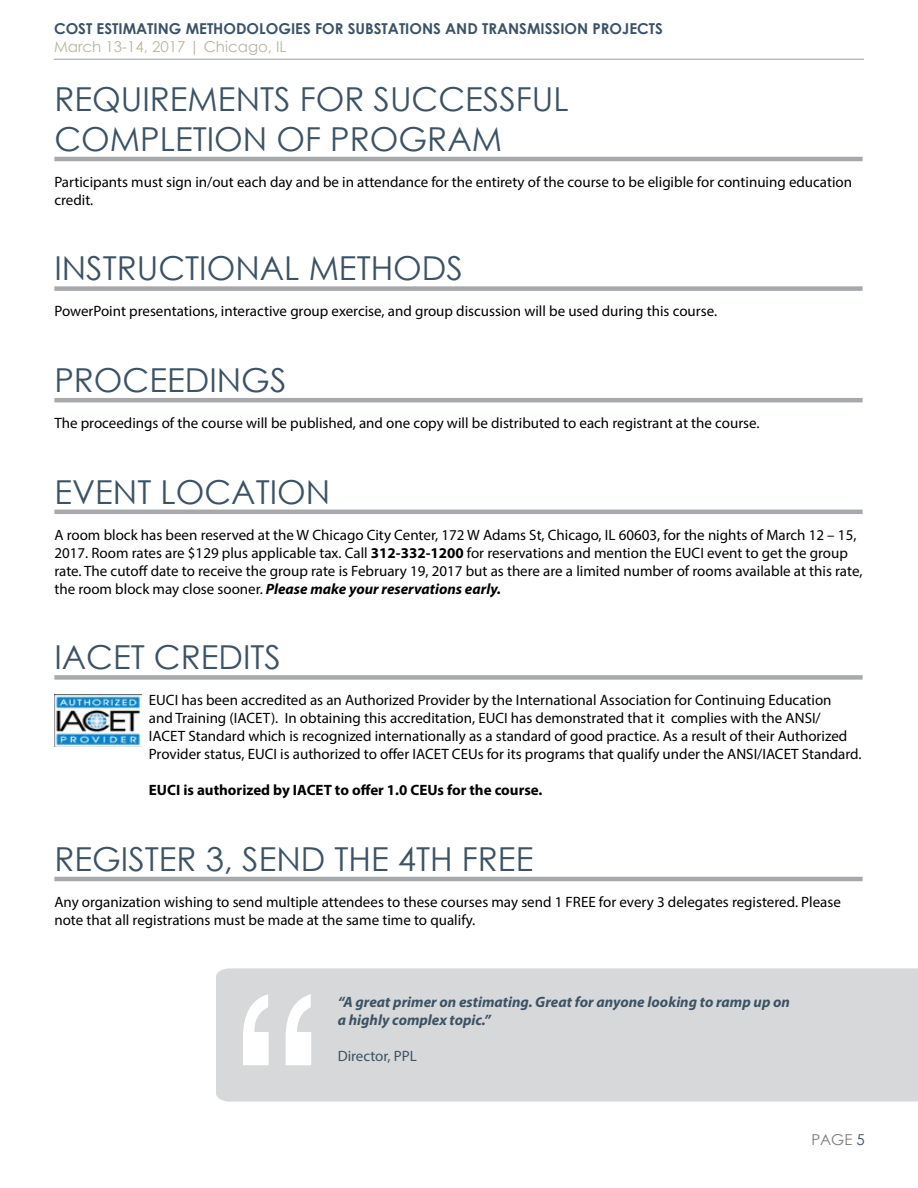
<style>
.page{position:relative;width:918px;height:1188px;background:#fff}
.page>*{position:absolute;margin:0;border:0;box-sizing:border-box;transform-origin:0 0}
.t1{font:33px/39.6px "Century Gothic";color:#3c5265}
.t2{font:15px/18px "Myriad Pro";color:#000}
.t3{font:italic 700 15px/18px "Myriad Pro";color:#3c5265}
.t4{font:700 15px "Century Gothic";color:#3c5265}
.t5{font:700 15px "Myriad Pro";color:#000}
.t6{font:15px "Century Gothic";color:#b9b49f}
.t7{font:15px "Myriad Pro";color:#3c5265}
.t8{font:15px "Century Gothic";color:#7d7c7b}
.s1{font-weight:700}
.s2{font-weight:700;font-style:italic}
.s3{color:#3c5265}
</style>
<div class="page">
<hr style="left:54px;top:59px;width:810px;height:1px;background:#3c5265">
<hr style="left:54px;top:157px;width:809px;height:4px;background:#a7a9ac">
<div style="left:54px;top:286px;width:809px;height:5px;background:#a7a9ac"></div>
<hr style="left:54px;top:398px;width:809px;height:4px;background:#a7a9ac">
<hr style="left:54px;top:510px;width:809px;height:4px;background:#a7a9ac">
<div style="left:54px;top:675px;width:809px;height:5px;background:#a7a9ac"></div>
<hr style="left:54px;top:877px;width:809px;height:4px;background:#a7a9ac">
<img style="left:54px;top:694px;width:88px;height:52px">
<div style="left:216px;top:968px;width:702px;height:134px;background:#d7d8d9"></div>
<svg style="left:243px;top:994px;width:68px;height:71px"></svg>
<p class="t4" style="left:54px;top:17px;width:611px">COST ESTIMATING METHODOLOGIES FOR SUBSTATIONS AND TRANSMISSION PROJECTS</p>
<p class="t6" style="left:54px;top:36px;width:234px">March 13-14, 2017 | Chicago, IL</p>
<h1 class="t1" style="left:54px;top:79px;width:516px">REQUIREMENTS FOR SUCCESSFUL<br>COMPLETION OF PROGRAM</h1>
<p class="t2" style="left:54px;top:172px;width:799px">Participants must sign in/out each day and be in attendance for the entirety of the course to be eligible for continuing education credit.</p>
<h1 class="t1" style="left:54px;top:248px;width:410px">INSTRUCTIONAL METHODS</h1>
<p class="t2" style="left:54px;top:302px;width:664px">PowerPoint presentations, interactive group exercise, and group discussion will be used during this course.</p>
<h1 class="t1" style="left:54px;top:360px;width:234px">PROCEEDINGS</h1>
<p class="t2" style="left:54px;top:414px;width:707px">The proceedings of the course will be published, and one copy will be distributed to each registrant at the course.</p>
<h1 class="t1" style="left:54px;top:471px;width:277px">EVENT LOCATION</h1>
<p class="t2" style="left:54px;top:525px;width:810px">A room block has been reserved at the W Chicago City Center, 172 W Adams St, Chicago, IL 60603, for the nights of March 12 – 15, 2017. Room rates are $129 plus applicable tax. Call <span class="s1">312-332-1200</span> for reservations and mention the EUCI event to get the group rate. The cutoff date to receive the group rate is February 19, 2017 but as there are a limited number of rooms available at this rate, the room block may close sooner. <span class="s2">Please make your reservations early.</span></p>
<h1 class="t1" style="left:54px;top:637px;width:228px">IACET CREDITS</h1>
<p class="t2" style="left:149px;top:691px;width:714px">EUCI has been accredited as an Authorized Provider by the International Association for Continuing Education<br>and Training (IACET). In obtaining this accreditation, EUCI has demonstrated that it complies with the ANSI/<br>IACET Standard which is recognized internationally as a standard of good practice. As a result of their Authorized Provider status, EUCI is authorized to offer IACET CEUs for its programs that qualify under the ANSI/IACET Standard.</p>
<p class="t5" style="left:149px;top:780px;width:395px">EUCI is authorized by IACET to offer 1.0 CEUs for the course.</p>
<h1 class="t1" style="left:54px;top:839px;width:480px">REGISTER 3, SEND THE 4TH FREE</h1>
<p class="t2" style="left:54px;top:892px;width:788px">Any organization wishing to send multiple attendees to these courses may send 1 FREE for every 3 delegates registered. Please note that all registrations must be made at the same time to qualify.</p>
<p class="t3" style="left:338px;top:992px;width:454px">“A great primer on estimating. Great for anyone looking to ramp up on a highly complex topic.”</p>
<p class="t7" style="left:338px;top:1047px;width:81px">Director, PPL</p>
<p class="t8" style="left:811px;top:1129px;width:55px">PAGE <span class="s3">5</span></p>
</div>
